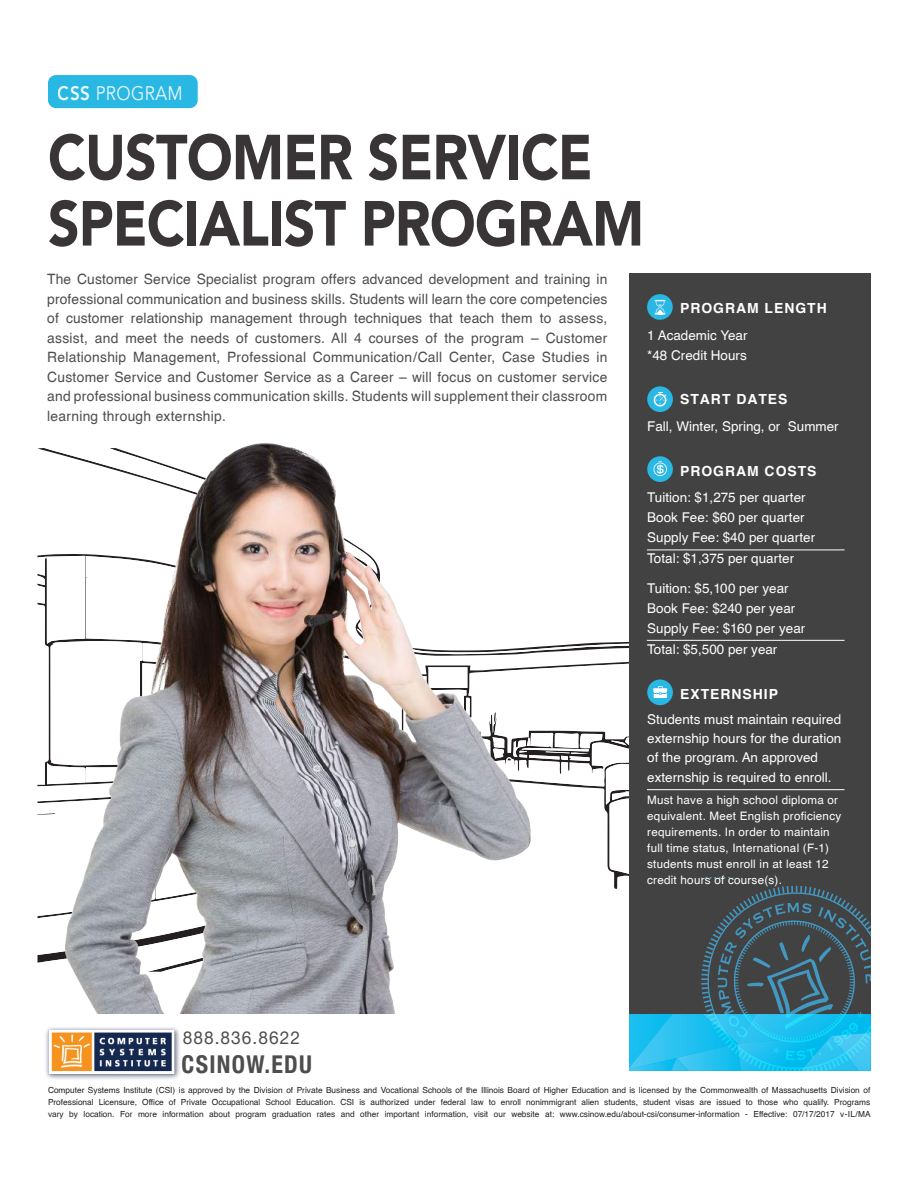
<style>
.page{position:relative;width:918px;height:1188px;background:#fff}
.page>*{position:absolute;margin:0;border:0;box-sizing:border-box;transform-origin:0 0}
.t1{font:900 63px/66.3px "Avenir LT Std";letter-spacing:-.015em;color:#231f20;scale:.88 1}
.t2{font:700 condensed 24.6px "Helvetica Neue";letter-spacing:.06em;color:#4d4d4d}
.t3{font:19.5px "Avenir LT Std";letter-spacing:.025em;color:#fff;scale:.88 1}
.t4{font:17.85px "Helvetica Neue Cyr";letter-spacing:.06em;color:#4d4d4d}
.t5{font:14.25px/19.5px "Helvetica";letter-spacing:.02em;color:#4d4d4d;text-align:justify}
.t6{font:700 13.95px "Helvetica";letter-spacing:.07em;color:#fff}
.t7{font:13.5px/20.4px "Helvetica";color:#fff}
.t8{font:11.7px/16px "Helvetica";letter-spacing:.02em;color:#fff}
.t9{font:8.4px/12px "Helvetica";color:#231f20;text-align:justify}
.s1{font-weight:800}
</style>
<div class="page">
<img style="left:46px;top:1071px;width:134px;height:8px">
<div style="left:48px;top:75px;width:150px;height:33px;background:#29b7e3;border-radius:8px"></div>
<div style="left:629px;top:273px;width:242px;height:742px;background:#424242"></div>
<div style="left:647px;top:294px;width:26px;height:26px;background:#29b7e3;border-radius:50%"></div>
<svg style="left:655px;top:300px;width:10px;height:15px"></svg>
<div style="left:647px;top:386px;width:26px;height:26px;background:#29b7e3;border-radius:50%"></div>
<svg style="left:654px;top:392px;width:12px;height:15px"></svg>
<svg style="left:38px;top:448px;width:833px;height:623px"></svg>
<hr style="left:647px;top:550px;width:198px;height:1px;background:#fff">
<hr style="left:647px;top:640px;width:198px;height:1px;background:#fff">
<hr style="left:647px;top:789px;width:198px;height:1px;background:#fff">
<h3 class="t3" style="left:58px;top:82px;width:143px"><span class="s1">CSS</span> PROGRAM</h3>
<h1 class="t1" style="left:48px;top:124px;width:679px">CUSTOMER SERVICE<br>SPECIALIST PROGRAM</h1>
<p class="t5" style="left:47px;top:269px;width:562px">The Customer Service Specialist program offers advanced development and training in professional communication and business skills. Students will learn the core competencies of customer relationship management through techniques that teach them to assess, assist, and meet the needs of customers. All 4 courses of the program – Customer Relationship Management, Professional Communication/Call Center, Case Studies in Customer Service and Customer Service as a Career – will focus on customer service and professional business communication skills. Students will supplement their classroom learning through externship.</p>
<p class="t6" style="left:680px;top:299px;width:148px">PROGRAM LENGTH</p>
<p class="t7" style="left:647px;top:325px;width:102px">1 Academic Year *48 Credit Hours</p>
<p class="t6" style="left:680px;top:391px;width:109px">START DATES</p>
<p class="t7" style="left:647px;top:416px;width:193px">Fall, Winter, Spring, or Summer</p>
<p class="t6" style="left:680px;top:462px;width:138px">PROGRAM COSTS</p>
<p class="t7" style="left:647px;top:487px;width:169px">Tuition: $1,275 per quarter<br>Book Fee: $60 per quarter<br>Supply Fee: $40 per quarter<br>Total: $1,375 per quarter</p>
<p class="t7" style="left:647px;top:578px;width:160px">Tuition: $5,100 per year<br>Book Fee: $240 per year<br>Supply Fee: $160 per year<br>Total: $5,500 per year</p>
<p class="t6" style="left:680px;top:685px;width:99px">EXTERNSHIP</p>
<p class="t7" style="left:647px;top:709px;width:196px;line-height:19.2px">Students must maintain required externship hours for the duration of the program. An approved externship is required to enroll.</p>
<p class="t8" style="left:647px;top:792px;width:195px">Must have a high school diploma or equivalent. Meet English proficiency requirements. In order to maintain full time status, International (F-1) students must enroll in at least 12 credit hours of course(s).</p>
<p class="t4" style="left:183px;top:1028px;width:119px">888.836.8622</p>
<h2 class="t2" style="left:182px;top:1049px;width:132px">CSINOW.EDU</h2>
<p class="t9" style="left:48px;top:1083px;width:824px">Computer Systems Institute (CSI) is approved by the Division of Private Business and Vocational Schools of the Illinois Board of Higher Education and is licensed by the Commonwealth of Massachusetts Division of Professional Licensure, Office of Private Occupational School Education. CSI is authorized under federal law to enroll nonimmigrant alien students, student visas are issued to those who qualify. Programs vary by location. For more information about program graduation rates and other important information, visit our website at: www.csinow.edu/about-csi/consumer-information - Effective: 07/17/2017 v-IL/MA</p>
</div>
